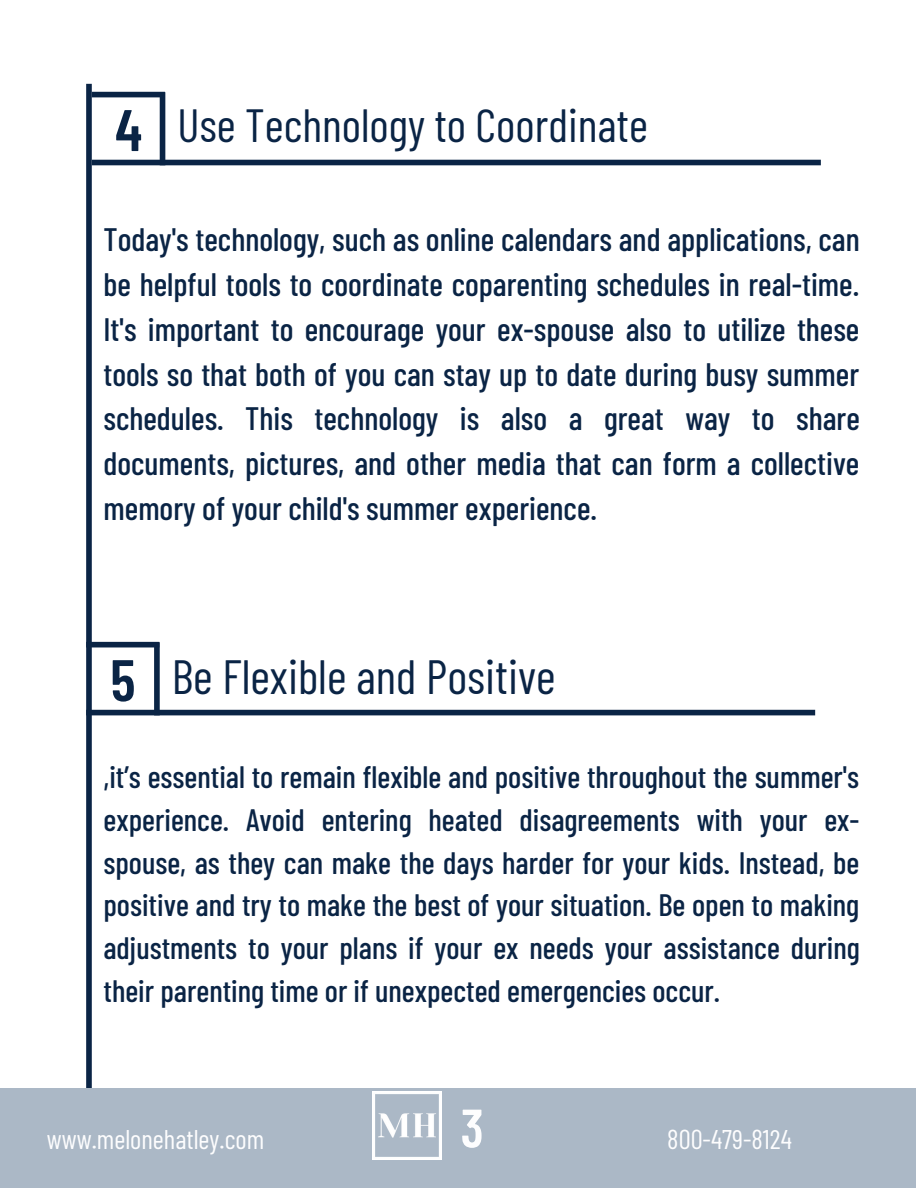
<style>
.page{position:relative;width:918px;height:1188px;background:#fff}
.page>*{position:absolute;margin:0;border:0;box-sizing:border-box;transform-origin:0 0}
.t1{font:600 58.5px "Barlow Condensed";color:#0a2445}
.t2{font:600 54px "Barlow Condensed";color:#fdfdfe}
.t3{font:48px "Barlow Condensed";color:#0a2445}
.t4{font:46.5px "Barlow Condensed";color:#0a2445}
.t5{font:500 32.4px/44.8px "Barlow Condensed";color:#0a2445;text-align:justify}
.t6{font:500 30.9px/42.8px "Barlow Condensed";color:#0a2445;text-align:justify}
.t7{font:27px "Barlow Condensed";color:#fdfdfe}
</style>
<div class="page">
<div style="left:86px;top:84px;width:6px;height:1004px;background:#0a2445"></div>
<div style="left:86px;top:642px;width:73px;height:5px;background:#0a2445"></div>
<div style="left:154px;top:642px;width:6px;height:73px;background:#0a2445"></div>
<div style="left:86px;top:710px;width:729px;height:5px;background:#0a2445"></div>
<div style="left:92px;top:92px;width:73px;height:5px;background:#0a2445"></div>
<div style="left:160px;top:92px;width:5px;height:73px;background:#0a2445"></div>
<div style="left:92px;top:160px;width:729px;height:5px;background:#0a2445"></div>
<div style="left:0;top:1088px;width:915px;height:100px;background:#abb8c6"></div>
<img style="left:372px;top:1091px;width:69px;height:69px">
<p class="t1" style="left:115px;top:93px;width:28px">4</p>
<p class="t4" style="left:177px;top:96px;width:472px">Use Technology to Coordinate</p>
<p class="t5" style="left:104px;top:216px;width:758px">Today's technology, such as online calendars and applications, can be helpful tools to coordinate coparenting schedules in real-time.<br>It's important to encourage your ex-spouse also to utilize these tools so that both of you can stay up to date during busy summer schedules. This technology is also a great way to share documents, pictures, and other media that can form a collective memory of your child's summer experience.</p>
<p class="t1" style="left:110px;top:643px;width:27px">5</p>
<p class="t3" style="left:172px;top:646px;width:386px">Be Flexible and Positive</p>
<p class="t6" style="left:104px;top:754px;width:758px">,it’s essential to remain flexible and positive throughout the summer's experience. Avoid entering heated disagreements with your ex&shy;spouse, as they can make the days harder for your kids. Instead, be positive and try to make the best of your situation. Be open to making adjustments to your plans if your ex needs your assistance during their parenting time or if unexpected emergencies occur.</p>
<p class="t2" style="left:461px;top:1093px;width:25px">3</p>
<p class="t7" style="left:47px;top:1122px;width:219px">www.melonehatley.com</p>
<p class="t7" style="left:667px;top:1122px;width:126px">800-479-8124</p>
</div>
